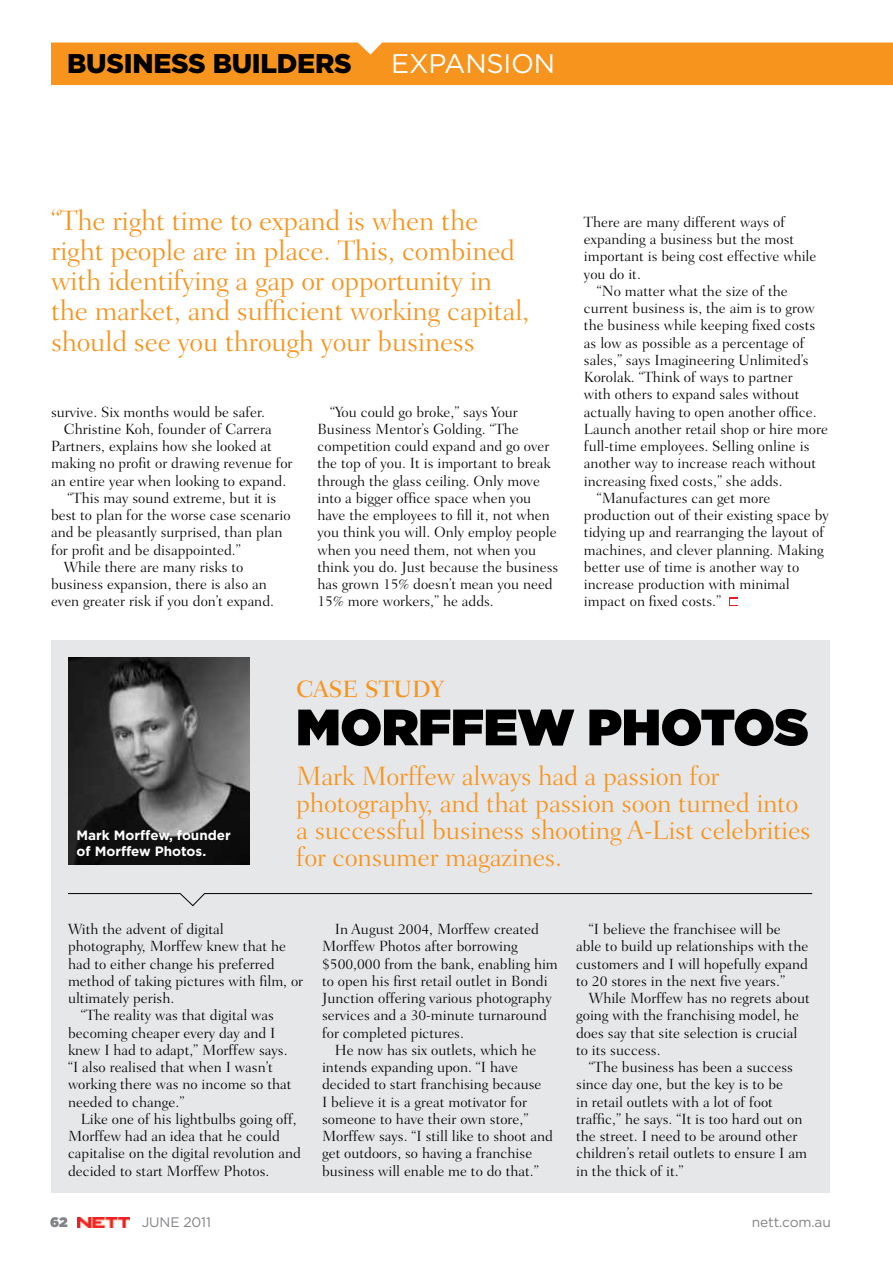
<style>
.page{position:relative;width:893px;height:1263px;background:#fff}
.page>*{position:absolute;margin:0;border:0;box-sizing:border-box;transform-origin:0 0}
.t1{font:900 51px "Gotham";color:#000}
.t2{font:300 28.5px/30px "Fairfield LT Std";letter-spacing:-.01em;color:#f7941e}
.t3{font:300 27px/27px "Fairfield LT Std";letter-spacing:-.01em;color:#f7941e}
.t4{font:900 27px "Gotham";letter-spacing:-.01em;color:#000}
.t5{font:27px "Gotham";letter-spacing:-.01em;color:#fff}
.t6{font:500 24px "Fairfield LT Std";letter-spacing:-.01em;color:#f7941e}
.t7{font:300 15px/17.2px "Fairfield LT Std";color:#000}
.t8{font:13.8px "Gotham";letter-spacing:-.01em;color:#808285}
.t9{font:900 13.8px "Gotham";color:#808285}
.t10{font:700 13.5px/15.8px "Gotham";color:#fff}
</style>
<div class="page">
<svg style="left:729px;top:597px;width:9px;height:9px"></svg>
<svg style="left:730px;top:599px;width:7px;height:5px"></svg>
<div style="left:51px;top:641px;width:778px;height:552px;background:#e6e7e8"></div>
<svg style="left:68px;top:893px;width:745px;height:14px"></svg>
<img style="left:68px;top:657px;width:181px;height:207px">
<div style="left:51px;top:43px;width:842px;height:42px;background:#f7941e"></div>
<img style="left:78px;top:1217px;width:52px;height:10px">
<h3 class="t4" style="left:67px;top:45px;width:286px">BUSINESS BUILDERS</h3>
<h3 class="t5" style="left:391px;top:47px;width:165px">EXPANSION</h3>
<h2 class="t2" style="left:51px;top:206px;width:480px">“The right time to expand is when the right people are in place. This, combined with identifying a gap or opportunity in the market, and sufficient working capital, should see you through your business</h2>
<p class="t7" style="left:51px;top:403px;width:215px">survive. Six months would be safer.</p>
<p class="t7" style="left:64px;top:420px;width:209px">Christine Koh, founder of Carrera</p>
<p class="t7" style="left:51px;top:438px;width:222px">Partners, explains how she looked at</p>
<p class="t7" style="left:51px;top:455px;width:243px">making no profit or drawing revenue for</p>
<p class="t7" style="left:51px;top:472px;width:237px">an entire year when looking to expand.</p>
<p class="t7" style="left:68px;top:489px;width:210px">“This may sound extreme, but it is</p>
<p class="t7" style="left:51px;top:507px;width:241px">best to plan for the worse case scenario</p>
<p class="t7" style="left:51px;top:524px;width:233px">and be pleasantly surprised, than plan</p>
<p class="t7" style="left:51px;top:541px;width:191px">for profit and be disappointed.”</p>
<p class="t7" style="left:64px;top:558px;width:181px">While there are many risks to</p>
<p class="t7" style="left:51px;top:576px;width:217px">business expansion, there is also an</p>
<p class="t7" style="left:51px;top:593px;width:225px">even greater risk if you don’t expand.</p>
<p class="t7" style="left:317px;top:403px;width:242px;text-indent:13px">“You could go broke,” says Your Business Mentor’s Golding. “The competition could expand and go over the top of you. It is important to break through the glass ceiling. Only move into a bigger office space when you have the employees to fill it, not when you think you will. Only employ people when you need them, not when you think you do. Just because the business has grown 15% doesn’t mean you need 15% more workers,” he adds.</p>
<p class="t7" style="left:584px;top:213px;width:203px">There are many different ways of</p>
<p class="t7" style="left:584px;top:231px;width:212px">expanding a business but the most</p>
<p class="t7" style="left:584px;top:248px;width:234px">important is being cost effective while</p>
<p class="t7" style="left:584px;top:265px;width:58px">you do it.</p>
<p class="t7" style="left:597px;top:282px;width:193px">“No matter what the size of the</p>
<p class="t7" style="left:584px;top:300px;width:232px">current business is, the aim is to grow</p>
<p class="t7" style="left:584px;top:317px;width:233px">the business while keeping fixed costs</p>
<p class="t7" style="left:584px;top:334px;width:222px">as low as possible as a percentage of</p>
<p class="t7" style="left:584px;top:351px;width:226px">sales,” says Imagineering Unlimited’s</p>
<p class="t7" style="left:584px;top:369px;width:210px">Korolak. “Think of ways to partner</p>
<p class="t7" style="left:584px;top:386px;width:217px">with others to expand sales without</p>
<p class="t7" style="left:584px;top:403px;width:234px">actually having to open another office.</p>
<p class="t7" style="left:584px;top:420px;width:246px">Launch another retail shop or hire more</p>
<p class="t7" style="left:584px;top:438px;width:227px">full-time employees. Selling online is</p>
<p class="t7" style="left:584px;top:455px;width:234px">another way to increase reach without</p>
<p class="t7" style="left:584px;top:472px;width:200px">increasing fixed costs,” she adds.</p>
<p class="t7" style="left:597px;top:489px;width:175px">“Manufactures can get more</p>
<p class="t7" style="left:584px;top:507px;width:246px">production out of their existing space by</p>
<p class="t7" style="left:584px;top:524px;width:242px">tidying up and rearranging the layout of</p>
<p class="t7" style="left:584px;top:541px;width:241px">machines, and clever planning. Making</p>
<p class="t7" style="left:584px;top:558px;width:217px">better use of time is another way to</p>
<p class="t7" style="left:584px;top:576px;width:207px">increase production with minimal</p>
<p class="t7" style="left:584px;top:593px;width:139px">impact on fixed costs.”</p>
<p class="t10" style="left:77px;top:827px;width:156px">Mark Morffew, founder of M orffew Photos.</p>
<h3 class="t6" style="left:296px;top:675px;width:149px">CASE STUDY</h3>
<h1 class="t1" style="left:296px;top:691px;width:514px">MORFFEW PHOTOS</h1>
<h3 class="t3" style="left:296px;top:763px;width:516px">Mark Morffew always had a passion for photography, and that passion soon turned into a successful business shooting A-List celebrities for consumer magazines.</h3>
<p class="t7" style="left:68px;top:921px;width:157px">With the advent of digital</p>
<p class="t7" style="left:68px;top:938px;width:219px">photography, Morffew knew that he</p>
<p class="t7" style="left:68px;top:955px;width:208px">had to either change his preferred</p>
<p class="t7" style="left:68px;top:972px;width:237px">method of taking pictures with film, or</p>
<p class="t7" style="left:68px;top:990px;width:108px">ultimately perish.</p>
<p class="t7" style="left:81px;top:1007px;width:195px">“The reality was that digital was</p>
<p class="t7" style="left:68px;top:1024px;width:209px">becoming cheaper every day and I</p>
<p class="t7" style="left:68px;top:1041px;width:221px">knew I had to adapt,” Morffew says.</p>
<p class="t7" style="left:68px;top:1059px;width:206px">“I also realised that when I wasn’t</p>
<p class="t7" style="left:68px;top:1076px;width:225px">working there was no income so that</p>
<p class="t7" style="left:68px;top:1093px;width:118px">needed to change.”</p>
<p class="t7" style="left:81px;top:1110px;width:218px">Like one of his lightbulbs going off,</p>
<p class="t7" style="left:68px;top:1128px;width:213px">Morffew had an idea that he could</p>
<p class="t7" style="left:68px;top:1145px;width:234px">capitalise on the digital revolution and</p>
<p class="t7" style="left:68px;top:1162px;width:203px">decided to start Morffew Photos.</p>
<p class="t7" style="left:322px;top:921px;width:237px;text-indent:13px">In August 2004, Morffew created Morffew Photos after borrowing $500,000 from the bank, enabling him to open his first retail outlet in Bondi Junction offering various photography services and a 30-minute turnaround for completed pictures.</p>
<p class="t7" style="left:322px;top:1041px;width:232px;text-indent:13px">He now has six outlets, which he intends expanding upon. “I have decided to start franchising because<br>I believe it is a great motivator for someone to have their own store,” Morffew says. “I still like to shoot and get outdoors, so having a franchise business will enable me to do that.”</p>
<p class="t7" style="left:576px;top:921px;width:234px;text-indent:13px">“I believe the franchisee will be able to build up relationships with the customers and I will hopefully expand to 20 stores in the next five years.”</p>
<p class="t7" style="left:576px;top:990px;width:235px;text-indent:13px">While Morffew has no regrets about going with the franchising model, he does say that site selection is crucial to its success.</p>
<p class="t7" style="left:576px;top:1059px;width:232px;text-indent:13px">“The business has been a success since day one, but the key is to be<br>in retail outlets with a lot of foot traffic,” he says. “It is too hard out on the street. I need to be around other children’s retail outlets to ensure I am in the thick of it.”</p>
<p class="t9" style="left:50px;top:1212px;width:19px">62</p>
<p class="t8" style="left:142px;top:1213px;width:71px">JUNE 2011</p>
<p class="t8" style="left:752px;top:1213px;width:81px">NETT.COM.AU</p>
</div>
